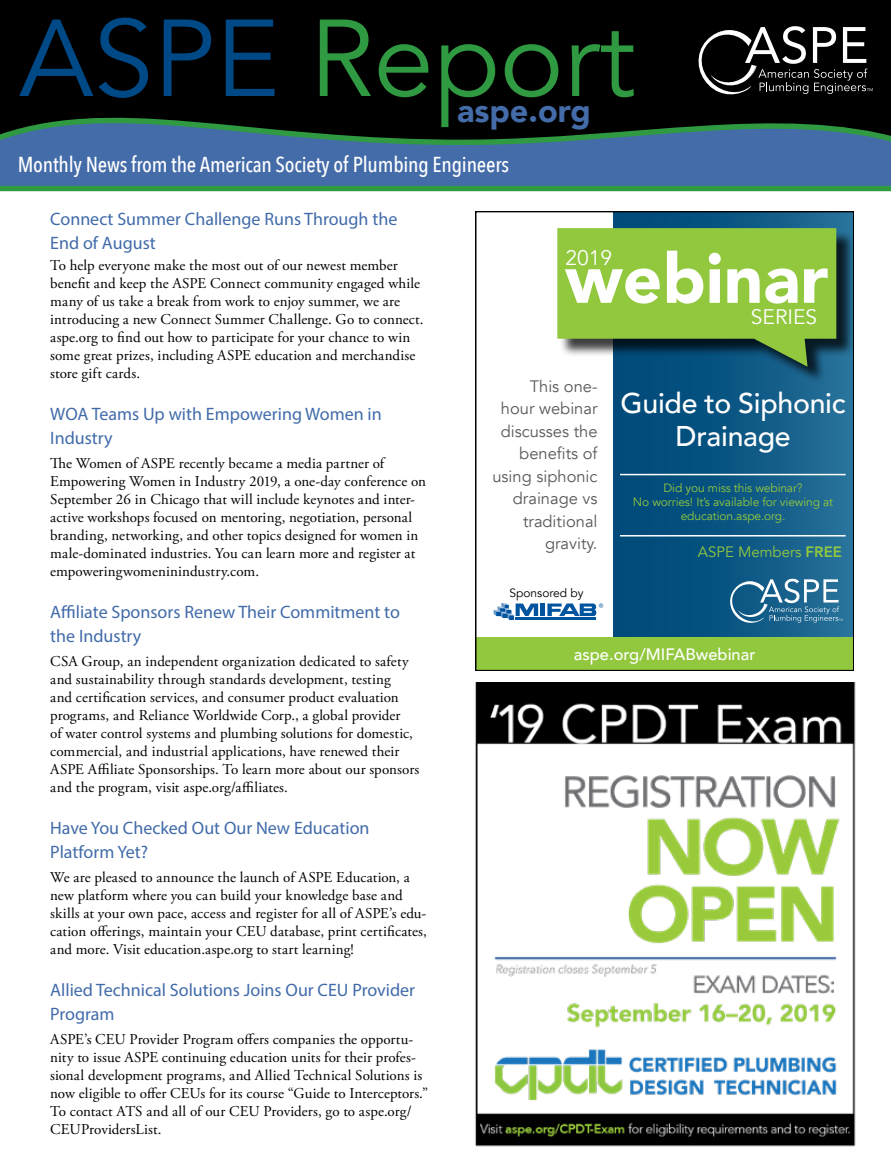
<style>
.page{position:relative;width:891px;height:1161px;background:#fff}
.page>*{position:absolute;margin:0;border:0;box-sizing:border-box;transform-origin:0 0}
.t1{font:108px "Avenir";color:#2f9a41}
.t2{font:900 69px "Avenir";color:#fff}
.t3{font:900 32.4px "Avenir";color:#446ca9}
.t4{font:500 28.5px/33px "Avenir";letter-spacing:-.01em;color:#fff;text-align:center}
.t5{font:500 21.6px "Avenir Next Condensed";letter-spacing:-.01em;color:#fff}
.t6{font:21px "Avenir";color:#fff}
.t7{font:18px/24px "Myriad Pro";color:#416ba9}
.t8{font:16.5px/22.5px "Avenir";color:#58595b;text-align:right}
.t9{font:500 16.5px "Avenir";color:#fff}
.t10{font:15px/18px "Adobe Garamond Pro";letter-spacing:.005em;color:#000}
.t11{font:15px "Avenir";color:#92c83e}
.t12{font:12px/14.4px "Avenir";letter-spacing:-.01em;color:#92c83e;text-align:center}
.t13{font:12px "Avenir";color:#000}
.s1{color:#004987}
.s2{font-weight:800}
</style>
<div class="page">
<div style="left:0;top:0;width:891px;height:189px;background:#000"></div>
<svg style="left:0;top:94px;width:891px;height:98px"></svg>
<svg style="left:699px;top:26px;width:174px;height:68px"></svg>
<div style="left:614px;top:212px;width:240px;height:459px;background:linear-gradient(to right,#004475,#246e97)"></div>
<div style="left:476px;top:637px;width:378px;height:34px;background:#92c83e"></div>
<div style="left:560px;top:230px;width:294px;height:154px;background:#000;opacity:.75"></div>
<svg style="left:557px;top:228px;width:279px;height:139px;background:#81b449"></svg>
<svg style="left:730px;top:579px;width:113px;height:44px;background:#4782a4"></svg>
<hr style="left:620px;top:474px;width:226px;height:1px;background:#fff">
<hr style="left:620px;top:535px;width:226px;height:2px;background:#fff">
<div style="left:476px;top:212px;width:378px;height:459px;border:2px solid #000"></div>
<hr style="left:541px;top:604px;width:4px;height:12px;background:#00539f">
<hr style="left:516px;top:617px;width:80px;height:2px;background:#00539f">
<svg style="left:494px;top:603px;width:44px;height:17px"></svg>
<svg style="left:547px;top:603px;width:56px;height:13px"></svg>
<img style="left:475px;top:682px;width:381px;height:465px">
<h1 class="t1" style="left:19px;top:-6px;width:618px"><span class="s1">ASPE</span> Report</h1>
<h3 class="t3" style="left:457px;top:83px;width:135px">aspe.org</h3>
<h3 class="t5" style="left:18px;top:152px;width:493px">Monthly News from the American Society of Plumbing Engineers</h3>
<p class="t7" style="left:50px;top:206px;width:349px">Connect Summer Challenge Runs Through the<br>End of August</p>
<p class="t10" style="left:50px;top:257px;width:375px">To help everyone make the most out of our newest member benefit and keep the ASPE Connect community engaged while many of us take a break from work to enjoy summer, we are introducing a new Connect Summer Challenge. Go to connect. aspe.org to find out how to participate for your chance to win some great prizes, including ASPE education and merchandise store gift cards.</p>
<p class="t7" style="left:50px;top:402px;width:333px">WOA Teams Up with Empowering Women in<br>Industry</p>
<p class="t10" style="left:50px;top:455px;width:377px">The Women of ASPE recently became a media partner of Empowering Women in Industry 2019, a one-day conference on September 26 in Chicago that will include keynotes and inter&shy;active workshops focused on mentoring, negotiation, personal branding, networking, and other topics designed for women in male-dominated industries. You can learn more and register at empoweringwomeninindustry.com.</p>
<p class="t7" style="left:50px;top:600px;width:351px">Affiliate Sponsors Renew Their Commitment to the Industry</p>
<p class="t10" style="left:50px;top:653px;width:371px">CSA Group, an independent organization dedicated to safety and sustainability through standards development, testing<br>and certification services, and consumer product evaluation programs, and Reliance Worldwide Corp., a global provider<br>of water control systems and plumbing solutions for domestic, commercial, and industrial applications, have renewed their ASPE Affiliate Sponsorships. To learn more about our sponsors and the program, visit aspe.org/affiliates.</p>
<p class="t7" style="left:50px;top:816px;width:321px">Have You Checked Out Our New Education<br>Platform Yet?</p>
<p class="t10" style="left:50px;top:869px;width:378px">We are pleased to announce the launch of ASPE Education, a new platform where you can build your knowledge base and skills at your own pace, access and register for all of ASPE’s edu&shy;cation offerings, maintain your CEU database, print certificates, and more. Visit education.aspe.org to start learning!</p>
<p class="t7" style="left:50px;top:978px;width:366px">Allied Technical Solutions Joins Our CEU Provider<br>Program</p>
<p class="t10" style="left:50px;top:1031px;width:380px">ASPE’s CEU Provider Program offers companies the opportu&shy;nity to issue ASPE continuing education units for their profes&shy;sional development programs, and Allied Technical Solutions is now eligible to offer CEUs for its course “Guide to Interceptors.” To contact ATS and all of our CEU Providers, go to aspe.org/ CEUProvidersList.</p>
<h3 class="t6" style="left:565px;top:245px;width:48px">2019</h3>
<h2 class="t2" style="left:565px;top:220px;width:265px">webinar</h2>
<p class="t8" style="left:492px;top:375px;width:107px">This one&shy;hour webinar discusses the benefits of using siphonic drainage vs traditional gravity.</p>
<p class="t13" style="left:510px;top:586px;width:76px">Sponsored by</p>
<h3 class="t6" style="left:751px;top:304px;width:68px">SERIES</h3>
<h3 class="t4" style="left:621px;top:385px;width:226px">Guide to Siphonic<br>Drainage</h3>
<p class="t12" style="left:633px;top:480px;width:202px">Did you miss this webinar?<br>No worries! It’s available for viewing at education.aspe.org.</p>
<p class="t11" style="left:698px;top:543px;width:146px">ASPE Members <span class="s2">FREE</span></p>
<p class="t9" style="left:574px;top:640px;width:183px">aspe.org/MIFABwebinar</p>
</div>
